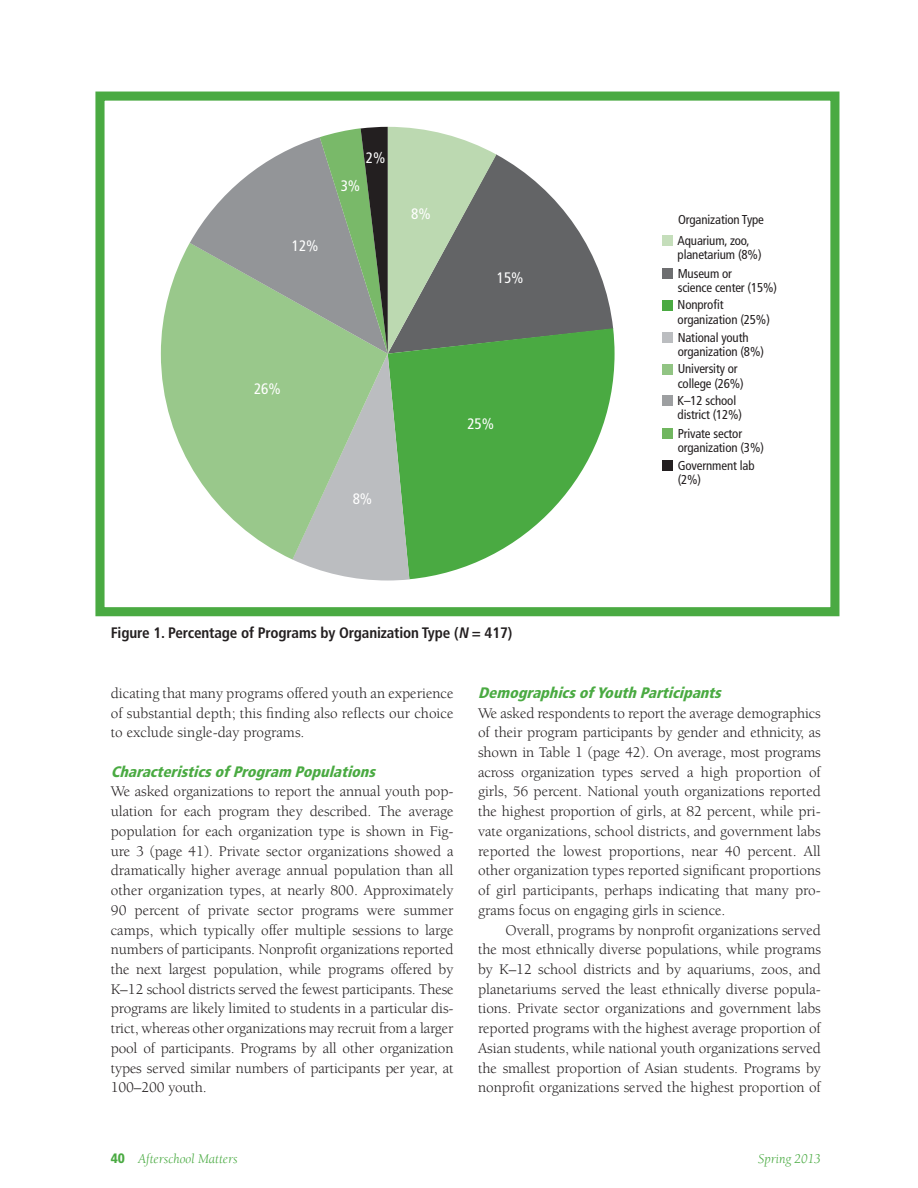
<style>
.page{position:relative;width:918px;height:1188px;background:#fff}
.page>*{position:absolute;margin:0;border:0;box-sizing:border-box;transform-origin:0 0}
.t1{font:15.15px/19.6px "Berkeley";color:#231f20;text-align:justify}
.t2{font:italic 900 condensed 15.15px "Frutiger";color:#4aaa42}
.t3{font:700 condensed 15.15px "Frutiger";letter-spacing:-.01em;color:#231f20}
.t4{font:condensed 15.15px "Frutiger";letter-spacing:-.01em;color:#fff}
.t5{font:italic 13.65px "Berkeley";color:#4aaa42}
.t6{font:condensed 12.9px/14.4px "Frutiger";letter-spacing:-.01em;color:#231f20}
.s1{font-style:italic}
.s2{font-family:"Frutiger";font-weight:900;font-style:normal;font-stretch:condensed}
</style>
<div class="page">
<div style="left:95px;top:92px;width:744px;height:524px;border:9px solid #4aaa42"></div>
<div style="left:662px;top:235px;width:11px;height:11px;background:#c5debb"></div>
<div style="left:662px;top:300px;width:11px;height:11px;background:#4aaa42"></div>
<div style="left:662px;top:395px;width:11px;height:11px;background:#9d9fa1"></div>
<div style="left:662px;top:268px;width:11px;height:11px;background:#6d6e70"></div>
<div style="left:662px;top:364px;width:11px;height:11px;background:#91c483"></div>
<div style="left:662px;top:333px;width:11px;height:10px;background:#bbbdc0"></div>
<div style="left:662px;top:428px;width:11px;height:11px;background:#70b65f"></div>
<div style="left:662px;top:460px;width:11px;height:11px;background:#231f20"></div>
<svg style="left:496px;top:154px;width:117px;height:174px;fill:#636466"></svg>
<svg style="left:496px;top:328px;width:119px;height:225px;fill:#4aaa42"></svg>
<svg style="left:161px;top:243px;width:29px;height:222px;fill:#99c88b"></svg>
<svg style="left:190px;top:127px;width:306px;height:454px;background:#9fbf99"></svg>
<p class="t4" style="left:366px;top:151px;width:21px">2%</p>
<p class="t4" style="left:292px;top:240px;width:28px">12%</p>
<p class="t4" style="left:341px;top:179px;width:21px">3%</p>
<p class="t4" style="left:254px;top:382px;width:28px">26%</p>
<p class="t4" style="left:353px;top:493px;width:21px">8%</p>
<p class="t4" style="left:411px;top:208px;width:21px">8%</p>
<p class="t4" style="left:497px;top:271px;width:28px">15%</p>
<p class="t4" style="left:467px;top:418px;width:28px">25%</p>
<p class="t3" style="left:111px;top:627px;width:403px">Figure 1. Percentage of Programs by Organization Type (<span class="s1">N</span> = 417)</p>
<p class="t6" style="left:678px;top:214px;width:87px">Organization Type</p>
<p class="t6" style="left:678px;top:234px;width:85px">Aquarium, zoo, planetarium (8%)</p>
<p class="t6" style="left:678px;top:298px;width:94px">Nonprofit organization (25%)</p>
<p class="t6" style="left:678px;top:267px;width:101px">Museum or<br>science center (15%)</p>
<p class="t6" style="left:678px;top:331px;width:88px">National youth organization (8%)</p>
<p class="t6" style="left:678px;top:363px;width:68px">University or college (26%)</p>
<p class="t6" style="left:678px;top:394px;width:66px">K–12 school district (12%)</p>
<p class="t6" style="left:678px;top:427px;width:88px">Private sector organization (3%)</p>
<p class="t6" style="left:678px;top:459px;width:78px">Government lab (2%)</p>
<p class="t1" style="left:111px;top:685px;width:344px">dicating that many programs offered youth an experience of substantial depth; this finding also reflects our choice to exclude single-day programs.</p>
<p class="t2" style="left:111px;top:765px;width:269px">Characteristicsof Program Populations</p>
<p class="t1" style="left:111px;top:783px;width:344px">We asked organizations to report the annual youth pop&shy;ulation for each program they described. The average population for each organization type is shown in Fig&shy;ure 3 (page 41). Private sector organizations showed a dramatically higher average annual population than all other organization types, at nearly 800. Approximately 90 percent of private sector programs were summer camps, which typically offer multiple sessions to large numbers of participants. Nonprofit organizations reported the next largest population, while programs offered by K–12 school districts served the fewest participants. These programs are likely limited to students in a particular dis&shy;trict, whereas other organizations may recruit from a larger pool of participants. Programs by all other organization types served similar numbers of participants per year, at 100–200 youth.</p>
<p class="t2" style="left:478px;top:687px;width:248px">Demographicsof Youth Participants</p>
<p class="t1" style="left:478px;top:704px;width:344px">We asked respondents to report the average demographics of their program participants by gender and ethnicity, as shown in Table 1 (page 42). On average, most programs across organization types served a high proportion of girls, 56 percent. National youth organizations reported the highest proportion of girls, at 82 percent, while pri&shy;vate organizations, school districts, and government labs reported the lowest proportions, near 40 percent. All other organization types reported significant proportions of girl participants, perhaps indicating that many pro&shy;grams focus on engaging girls in science.</p>
<p class="t1" style="left:478px;top:921px;width:344px;text-indent:27px">Overall, programs by nonprofit organizations served the most ethnically diverse populations, while programs by K–12 school districts and by aquariums, zoos, and planetariums served the least ethnically diverse popula&shy;tions. Private sector organizations and government labs reported programs with the highest average proportion of Asian students, while national youth organizations served the smallest proportion of Asian students. Programs by nonprofit organizations served the highest proportion of</p>
<p class="t5" style="left:111px;top:1154px;width:128px"><span class="s2">40</span> Afterschool Matters</p>
<p class="t5" style="left:758px;top:1154px;width:64px">Spring 2013</p>
</div>
